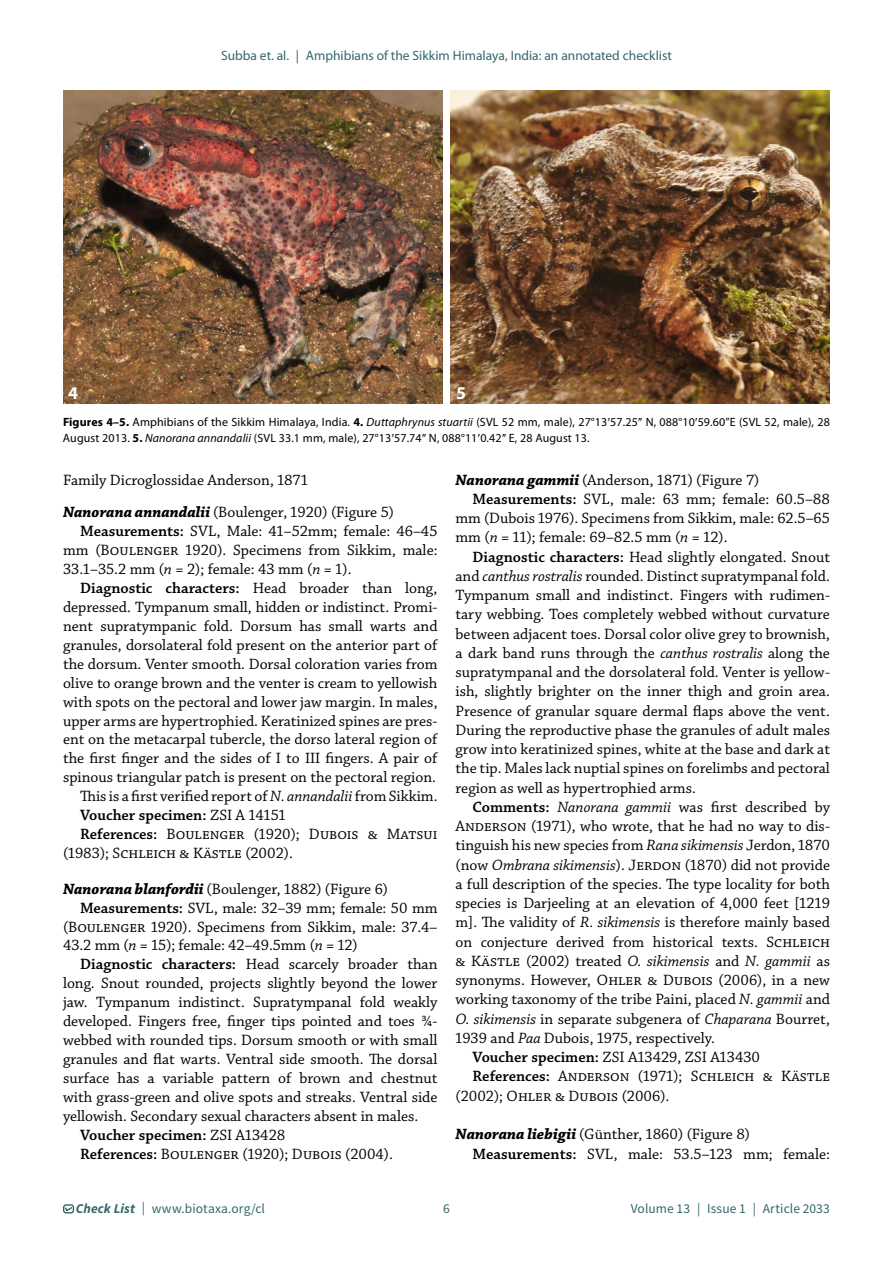
<style>
.page{position:relative;width:893px;height:1263px;background:#fff}
.page>*{position:absolute;margin:0;border:0;box-sizing:border-box;transform-origin:0 0}
.t1{font:700 18px "Myriad Pro";color:#fff}
.t2{font:15.75px/18.9px "Chaparral Pro";color:#000}
.t3{font:600 15.75px "Chaparral Pro";color:#000}
.t4{font:13.5px "Myriad Pro";color:#336769}
.t5{font:13.5px "Source Sans Pro";letter-spacing:.01em;color:#336769}
.t6{font:12px/16.5px "Myriad Pro";letter-spacing:.01em;color:#000}
.s1{font-weight:700}
.s2{font-style:italic}
.s3{font-family:"Times New Roman"}
.s4{font-weight:700;font-style:italic}
.s5{font-weight:600}
.s6{font-weight:400}
</style>
<div class="page">
<div style="left:63px;top:1204px;width:11px;height:9px;border:1px solid #336767;border-radius:2px"></div>
<svg style="left:64px;top:1206px;width:9px;height:6px"></svg>
<img style="left:63px;top:90px;width:379px;height:314px">
<img style="left:451px;top:90px;width:379px;height:314px">
<p class="t4" style="left:221px;top:47px;width:452px">Subba et. al. | Amphibians of the Sikkim Himalaya, India: an annotated checklist</p>
<p class="t1" style="left:68px;top:381px;width:11px">4</p>
<p class="t1" style="left:456px;top:381px;width:11px">5</p>
<p class="t6" style="left:63px;top:413px;width:768px"><span class="s1">Figures 4–5.</span> Amphibians of the Sikkim Himalaya, India. <span class="s1">4.</span> <span class="s2">Duttaphrynus stuartii</span> (SVL 52 mm, male), 27°13<span class="s3">ʹ</span>57.25<span class="s3">ʺ</span> N, 088°10<span class="s3">ʹ</span>59.60”E (SVL 52, male), 28<br>August 2013. <span class="s1">5.</span> <span class="s2">Nanorana annandalii</span> (SVL 33.1 mm, male), 27°13<span class="s3">ʹ</span>57.74<span class="s3">ʺ</span> N, 088°11<span class="s3">ʹ</span>0.42<span class="s3">ʺ</span> E, 28 August 13.</p>
<p class="t2" style="left:63px;top:464px;width:333px;line-height:32.4px">Family Dicroglossidae Anderson, 1871<br><span class="s4">Nanorana annandalii</span> (Boulenger, 1920) (Figure 5)</p>
<p class="t2" style="left:63px;top:522px;width:376px;text-align:justify;text-indent:17px"><span class="s5">Measurements:</span> SVL, Male: 41–52mm; female: 46–45 mm (Boulenger 1920). Specimens from Sikkim, male:<br>33.1–35.2 mm (<span class="s2">n</span> = 2); female: 43 mm (<span class="s2">n</span> = 1).</p>
<p class="t3" style="left:80px;top:579px;width:359px">Diagnostic characters: <span class="s6">Head broader than long,</span></p>
<p class="t2" style="left:63px;top:598px;width:376px">depressed. Tympanum small, hidden or indistinct. Promi-</p>
<p class="t2" style="left:63px;top:617px;width:376px">nent supratympanic fold. Dorsum has small warts and</p>
<p class="t2" style="left:63px;top:636px;width:376px">granules, dorsolateral fold present on the anterior part of</p>
<p class="t2" style="left:63px;top:655px;width:376px">the dorsum. Venter smooth. Dorsal coloration varies from</p>
<p class="t2" style="left:63px;top:674px;width:376px">olive to orange brown and the venter is cream to yellowish</p>
<p class="t2" style="left:63px;top:693px;width:376px">with spots on the pectoral and lower jaw margin. In males,</p>
<p class="t2" style="left:63px;top:712px;width:376px">upper arms are hypertrophied. Keratinized spines are pres-</p>
<p class="t2" style="left:63px;top:731px;width:376px">ent on the metacarpal tubercle, the dorso lateral region of</p>
<p class="t2" style="left:63px;top:750px;width:376px">the first finger and the sides of I to III fingers. A pair of</p>
<p class="t2" style="left:63px;top:768px;width:374px">spinous triangular patch is present on the pectoral region.</p>
<p class="t2" style="left:80px;top:787px;width:359px">This is a first verified report of <span class="s2">N. annandalii</span> from Sikkim.</p>
<p class="t3" style="left:80px;top:806px;width:207px">Voucher specimen: <span class="s6">ZSI A 14151</span></p>
<p class="t2" style="left:80px;top:825px;width:359px"><span class="s5">References:</span> Boulenger (1920); Dubois &amp; Matsui</p>
<p class="t2" style="left:63px;top:844px;width:231px">(1983); Schleich &amp; Kästle (2002).</p>
<p class="t2" style="left:63px;top:880px;width:327px"><span class="s4">Nanorana blanfordii</span> (Boulenger, 1882) (Figure 6)</p>
<p class="t2" style="left:80px;top:899px;width:359px"><span class="s5">Measurements:</span> SVL, male: 32–39 mm; female: 50 mm</p>
<p class="t2" style="left:63px;top:918px;width:376px">(Boulenger 1920). Specimens from Sikkim, male: 37.4–</p>
<p class="t2" style="left:63px;top:937px;width:296px">43.2 mm (<span class="s2">n</span> = 15); female: 42–49.5mm (<span class="s2">n</span> = 12)</p>
<p class="t2" style="left:80px;top:955px;width:359px"><span class="s5">Diagnostic characters:</span> Head scarcely broader than</p>
<p class="t2" style="left:63px;top:974px;width:376px">long. Snout rounded, projects slightly beyond the lower</p>
<p class="t2" style="left:63px;top:993px;width:376px">jaw. Tympanum indistinct. Supratympanal fold weakly</p>
<p class="t2" style="left:63px;top:1012px;width:376px">developed. Fingers free, finger tips pointed and toes ¾-</p>
<p class="t2" style="left:63px;top:1031px;width:376px">webbed with rounded tips. Dorsum smooth or with small</p>
<p class="t2" style="left:63px;top:1050px;width:376px">granules and flat warts. Ventral side smooth. The dorsal</p>
<p class="t2" style="left:63px;top:1069px;width:376px">surface has a variable pattern of brown and chestnut</p>
<p class="t2" style="left:63px;top:1088px;width:376px">with grass-green and olive spots and streaks. Ventral side</p>
<p class="t2" style="left:63px;top:1107px;width:357px">yellowish. Secondary sexual characters absent in males.</p>
<p class="t3" style="left:80px;top:1126px;width:207px">Voucher specimen: <span class="s6">ZSI A13428</span></p>
<p class="t2" style="left:80px;top:1145px;width:314px"><span class="s5">References:</span> Boulenger (1920); Dubois (2004).</p>
<p class="t2" style="left:455px;top:471px;width:305px"><span class="s4">Nanorana gammii</span> (Anderson, 1871) (Figure 7)</p>
<p class="t2" style="left:472px;top:490px;width:359px"><span class="s5">Measurements:</span> SVL, male: 63 mm; female: 60.5–88</p>
<p class="t2" style="left:455px;top:509px;width:376px">mm (Dubois 1976). Specimens from Sikkim, male: 62.5–65</p>
<p class="t2" style="left:455px;top:529px;width:274px">mm (<span class="s2">n</span> = 11); female: 69–82.5 mm (<span class="s2">n</span> = 12).</p>
<p class="t2" style="left:472px;top:548px;width:359px"><span class="s5">Diagnostic characters:</span> Head slightly elongated. Snout</p>
<p class="t2" style="left:455px;top:567px;width:376px">and <span class="s2">canthus rostralis</span> rounded. Distinct supratympanal fold.</p>
<p class="t2" style="left:455px;top:586px;width:376px">Tympanum small and indistinct. Fingers with rudimen-</p>
<p class="t2" style="left:455px;top:606px;width:376px">tary webbing. Toes completely webbed without curvature</p>
<p class="t2" style="left:455px;top:625px;width:376px">between adjacent toes. Dorsal color olive grey to brownish,</p>
<p class="t2" style="left:455px;top:644px;width:376px">a dark band runs through the <span class="s2">canthus rostralis</span> along the</p>
<p class="t2" style="left:455px;top:663px;width:376px">supratympanal and the dorsolateral fold. Venter is yellow-</p>
<p class="t2" style="left:455px;top:683px;width:376px">ish, slightly brighter on the inner thigh and groin area.</p>
<p class="t2" style="left:455px;top:702px;width:376px">Presence of granular square dermal flaps above the vent.</p>
<p class="t2" style="left:455px;top:721px;width:376px">During the reproductive phase the granules of adult males</p>
<p class="t2" style="left:455px;top:740px;width:376px">grow into keratinized spines, white at the base and dark at</p>
<p class="t2" style="left:455px;top:760px;width:376px">the tip. Males lack nuptial spines on forelimbs and pectoral</p>
<p class="t2" style="left:455px;top:779px;width:242px">region as well as hypertrophied arms.</p>
<p class="t2" style="left:472px;top:798px;width:359px"><span class="s5">Comments:</span> <span class="s2">Nanorana gammii</span> was first described by</p>
<p class="t2" style="left:455px;top:817px;width:376px">Anderson (1971), who wrote, that he had no way to dis-</p>
<p class="t2" style="left:455px;top:837px;width:376px">tinguish his new species from <span class="s2">Rana sikimensis</span> Jerdon, 1870</p>
<p class="t2" style="left:455px;top:856px;width:376px">(now <span class="s2">Ombrana sikimensis</span>). Jerdon (1870) did not provide</p>
<p class="t2" style="left:455px;top:875px;width:376px">a full description of the species. The type locality for both</p>
<p class="t2" style="left:455px;top:894px;width:376px">species is Darjeeling at an elevation of 4,000 feet [1219</p>
<p class="t2" style="left:455px;top:914px;width:376px">m]. The validity of <span class="s2">R. sikimensis</span> is therefore mainly based</p>
<p class="t2" style="left:455px;top:933px;width:376px">on conjecture derived from historical texts. Schleich</p>
<p class="t2" style="left:455px;top:952px;width:376px">&amp; Kästle (2002) treated <span class="s2">O. sikimensis</span> and <span class="s2">N. gammii</span> as</p>
<p class="t2" style="left:455px;top:971px;width:376px">synonyms. However, Ohler &amp; Dubois (2006), in a new</p>
<p class="t2" style="left:455px;top:991px;width:376px">working taxonomy of the tribe Paini, placed <span class="s2">N. gammii</span> and</p>
<p class="t2" style="left:455px;top:1010px;width:376px"><span class="s2">O. sikimensis</span> in separate subgenera of <span class="s2">Chaparana</span> Bourret,</p>
<p class="t2" style="left:455px;top:1029px;width:261px">1939 and <span class="s2">Paa</span> Dubois, 1975, respectively.</p>
<p class="t2" style="left:472px;top:1048px;width:289px"><span class="s5">Voucher specimen:</span> ZSI A13429, ZSI A13430</p>
<p class="t2" style="left:472px;top:1068px;width:359px"><span class="s5">References:</span> Anderson (1971); Schleich &amp; Kästle</p>
<p class="t2" style="left:455px;top:1087px;width:215px">(2002); Ohler &amp; Dubois (2006).</p>
<p class="t2" style="left:472px;top:1125px;width:359px;text-indent:-17px"><span class="s4">Nanorana liebigii</span> (Günther, 1860) (Figure 8)<br><span class="s5">Measurements:</span> SVL, male: 53.5–123 mm; female:</p>
<p class="t5" style="left:76px;top:1200px;width:191px"><span class="s4">Check List</span> | www.biotaxa.org/cl</p>
<p class="t5" style="left:443px;top:1200px;width:8px">6</p>
<p class="t5" style="left:631px;top:1200px;width:201px">Volume 13 | Issue 1 | Article 2033</p>
</div>
